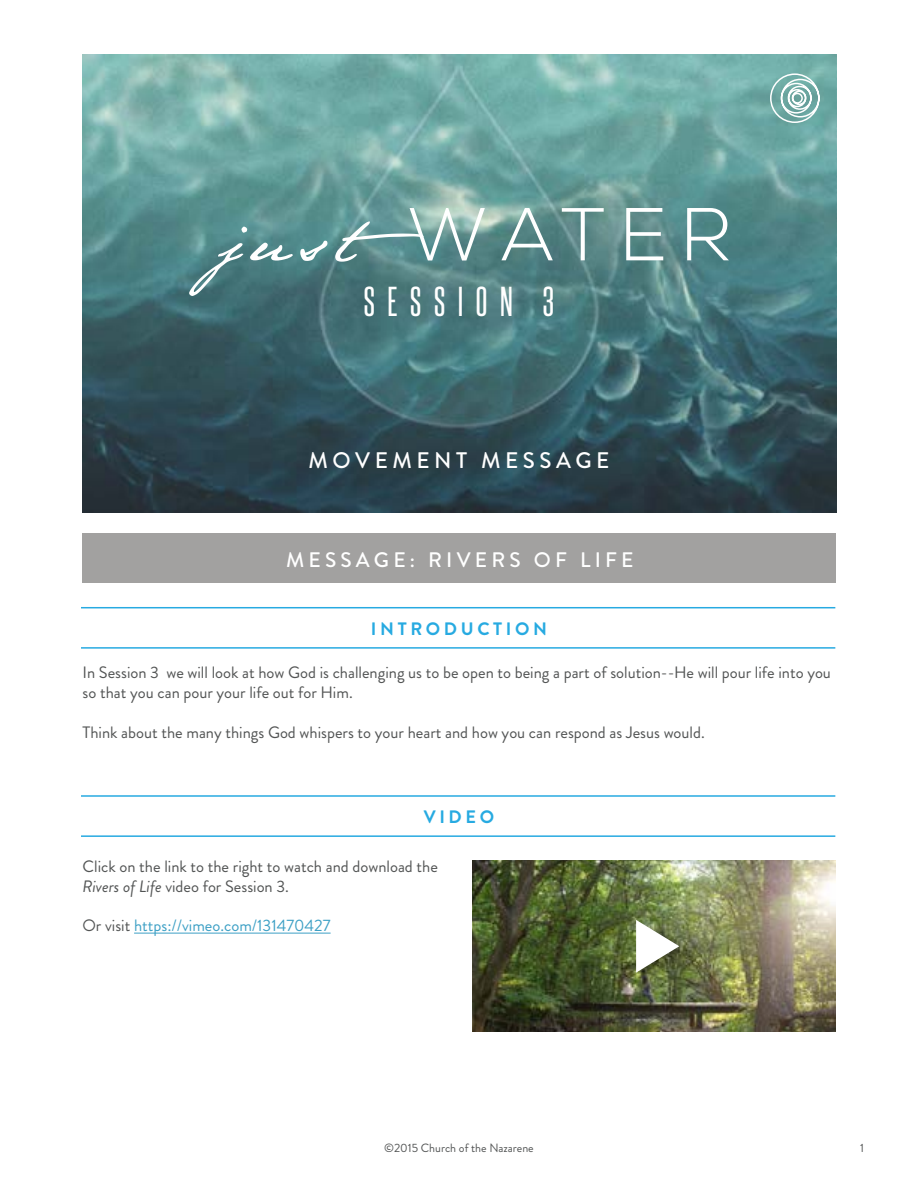
<style>
.page{position:relative;width:918px;height:1188px;background:#fff}
.page>*{position:absolute;margin:0;border:0;box-sizing:border-box;transform-origin:0 0}
.t1{font:36px "Steelfish Rg";letter-spacing:.35em;color:#fff}
.t2{font:500 22.5px "Brandon Grotesque";letter-spacing:.2em;color:#fff}
.t3{font:500 21px "Brandon Grotesque";letter-spacing:.2em;color:#fff}
.t4{font:700 18px "Brandon Grotesque";letter-spacing:.2em;color:#27aae1}
.t5{font:16.5px/19.8px "Brandon Grotesque";color:#525454}
.t6{font:16.5px "Brandon Grotesque";color:#3da0c5}
.t7{font:12px "Brandon Grotesque";color:#525454}
.s1{font-style:italic}
.s2{color:#525454}
</style>
<div class="page">
<div style="left:83px;top:534px;width:753px;height:49px;background:#a2a1a0"></div>
<img style="left:83px;top:54px;width:754px;height:459px">
<svg style="left:189px;top:226px;width:104px;height:70px;background:#5e8d8f"></svg>
<svg style="left:300px;top:241px;width:27px;height:20px"></svg>
<svg style="left:335px;top:208px;width:150px;height:54px;background:#81a9a8"></svg>
<svg style="left:501px;top:208px;width:52px;height:52px"></svg>
<svg style="left:562px;top:208px;width:42px;height:52px;background:#759a9a"></svg>
<svg style="left:626px;top:208px;width:37px;height:52px"></svg>
<svg style="left:687px;top:208px;width:42px;height:52px"></svg>
<svg style="left:769px;top:73px;width:51px;height:51px"></svg>
<hr style="left:81px;top:607px;width:754px;height:1px;background:#27aae1">
<hr style="left:81px;top:647px;width:754px;height:2px;background:#27aae1">
<hr style="left:134px;top:933px;width:197px;height:1px;background:#3da0c5">
<hr style="left:81px;top:795px;width:754px;height:2px;background:#27aae1">
<hr style="left:81px;top:835px;width:754px;height:2px;background:#27aae1">
<img style="left:472px;top:861px;width:363px;height:171px">
<div style="left:631px;top:915px;width:59px;height:68px;background:#000;opacity:.48"></div>
<svg style="left:636px;top:920px;width:43px;height:53px"></svg>
<h1 class="t1" style="left:364px;top:279px;width:192px">SESSION 3</h1>
<h2 class="t2" style="left:309px;top:445px;width:302px">MOVEMENT MESSAGE</h2>
<p class="t3" style="left:286px;top:545px;width:349px">MESSAGE: RIVERS OF LIFE</p>
<p class="t4" style="left:371px;top:616px;width:178px">INTRODUCTION</p>
<p class="t5" style="left:83px;top:663px;width:750px">In Session 3 we will look at how God is challenging us to be open to being a part of solution--He will pour life into you so that you can pour your life out for Him.</p>
<p class="t5" style="left:83px;top:722px;width:624px">Think about the many things God whispers to your heart and how you can respond as Jesus would.</p>
<p class="t4" style="left:424px;top:804px;width:72px">VIDEO</p>
<p class="t5" style="left:83px;top:857px;width:357px">Click on the link to the right to watch and download the<br><span class="s1">Rivers of Life</span> video for Session 3.</p>
<p class="t6" style="left:83px;top:914px;width:249px"><span class="s2">Or visit</span> https://vimeo.com/131470427</p>
<p class="t7" style="left:384px;top:1140px;width:151px">©2015 Church of the Nazarene</p>
<p class="t7" style="left:860px;top:1140px;width:5px">1</p>
</div>
